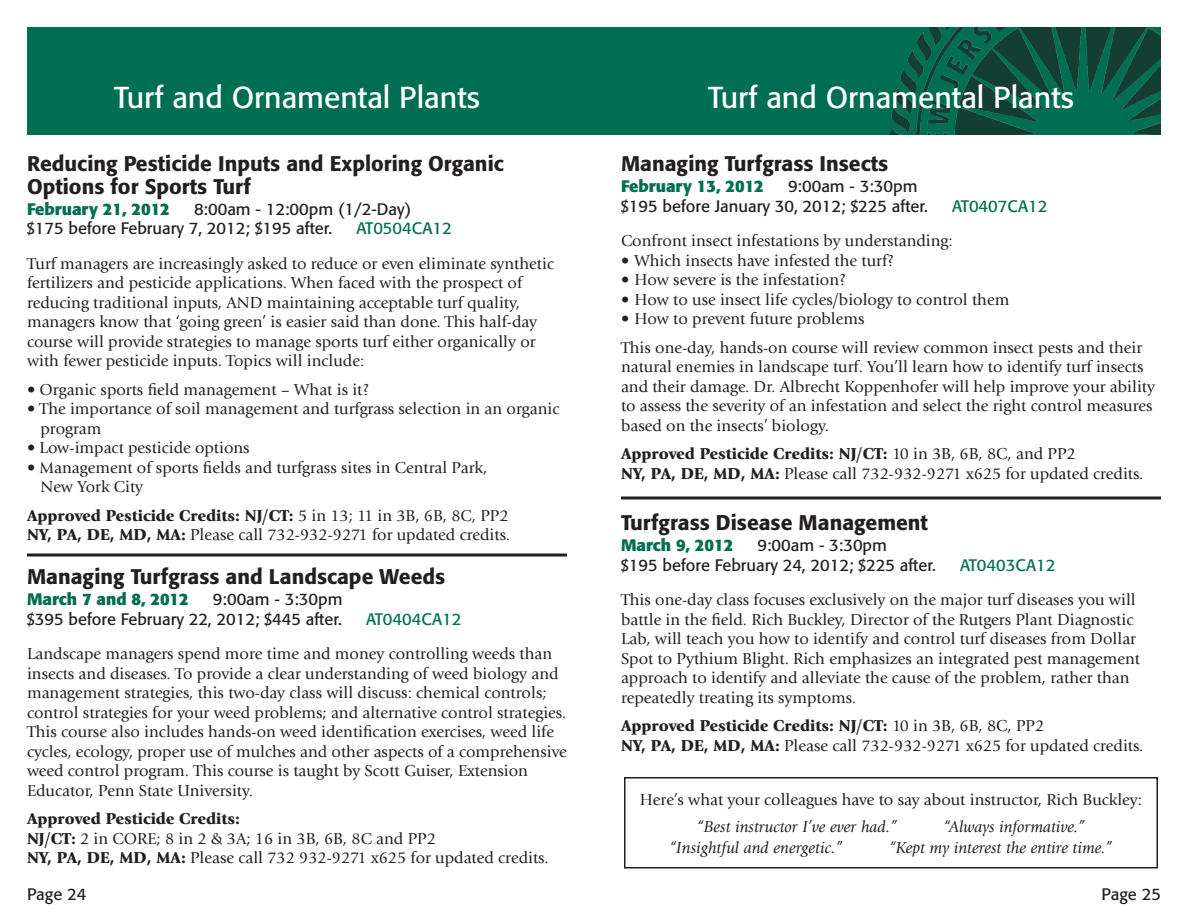
<style>
.page{position:relative;width:1188px;height:918px;background:#fff}
.page>*{position:absolute;margin:0;border:0;box-sizing:border-box;transform-origin:0 0}
.t1{font:30px "Formata BQ";color:#fff}
.t2{font:500 21px/22.5px "Formata BQ";color:#231f20}
.t3{font:16.5px/19.5px "Giovanni";color:#231f20}
.t4{font:16.5px/19.5px "Formata BQ";color:#231f20}
.t5{font:italic 16.5px "Giovanni";color:#231f20}
.t6{font:700 16.5px "Formata BQ";color:#006e51}
.t7{font:16.5px "Formata BQ";color:#006e51}
.s1{font-weight:900}
</style>
<div class="page">
<div style="left:27px;top:27px;width:1134px;height:108px;background:#006e51"></div>
<img style="left:890px;top:27px;width:270px;height:108px">
<hr style="left:27px;top:554px;width:540px;height:2px;background:#231f20">
<svg style="left:621px;top:496px;width:540px;height:4px;background:#595657"></svg>
<div style="left:624px;top:777px;width:534px;height:91px;border:2px solid #231f20"></div>
<h1 class="t1" style="left:114px;top:79px;width:367px">Turf and Ornamental Plants</h1>
<h1 class="t1" style="left:708px;top:79px;width:367px">Turf and Ornamental Plants</h1>
<p class="t2" style="left:27px;top:152px;width:478px">Reducing Pesticide Inputs and Exploring Organic<br>Options for Sports Turf</p>
<p class="t6" style="left:27px;top:198px;width:144px">February 21, 2012</p>
<p class="t4" style="left:27px;top:199px;width:386px;text-indent:167px">8:00am - 12:00pm (1/2-Day) $175 before February 7, 2012; $195 after.</p>
<p class="t7" style="left:356px;top:218px;width:97px">AT0504CA12</p>
<p class="t3" style="left:27px;top:254px;width:529px">Turf managers are increasingly asked to reduce or even eliminate synthetic fertilizers and pesticide applications. When faced with the prospect of reducing traditional inputs, AND maintaining acceptable turf quality, managers know that ‘going green’ is easier said than done. This half-day course will provide strategies to manage sports turf either organically or with fewer pesticide inputs. Topics will include:</p>
<p class="t3" style="left:27px;top:380px;width:344px">• Organic sports field management – What is it?</p>
<p class="t3" style="left:40px;top:399px;width:521px;text-indent:-13px">• The importance of soil management and turfgrass selection in an organic program</p>
<p class="t3" style="left:27px;top:438px;width:224px">• Low-impact pesticide options</p>
<p class="t3" style="left:40px;top:458px;width:448px;text-indent:-13px">• Management of sports fields and turfgrass sites in Central Park,<br>New York City</p>
<p class="t3" style="left:27px;top:506px;width:485px"><span class="s1">Approved Pesticide Credits: NJ/CT:</span> 5 in 13; 11 in 3B, 6B, 8C, PP2<br><span class="s1">NY, PA, DE, MD, MA:</span> Please call 732-932-9271 for updated credits.</p>
<p class="t2" style="left:27px;top:565px;width:420px">Managing Turfgrass and Landscape Weeds</p>
<p class="t6" style="left:27px;top:589px;width:163px">March 7 and 8, 2012</p>
<p class="t4" style="left:27px;top:590px;width:317px;text-align:right">9:00am - 3:30pm<br>$395 before February 22, 2012; $445 after.</p>
<p class="t7" style="left:366px;top:609px;width:97px">AT0404CA12</p>
<p class="t3" style="left:27px;top:644px;width:541px">Landscape managers spend more time and money controlling weeds than insects and diseases. To provide a clear understanding of weed biology and management strategies, this two-day class will discuss: chemical controls; control strategies for your weed problems; and alternative control strategies.<br>This course also includes hands-on weed identification exercises, weed life cycles, ecology, proper use of mulches and other aspects of a comprehensive weed control program. This course is taught by Scott Guiser, Extension Educator, Penn State University.</p>
<p class="t3" style="left:27px;top:809px;width:523px"><span class="s1">Approved Pesticide Credits:<br>NJ/CT:</span> 2 in CORE; 8 in 2 &amp; 3A; 16 in 3B, 6B, 8C and PP2<br><span class="s1">NY, PA, DE, MD, MA:</span> Please call 732 932-9271 x625 for updated credits.</p>
<p class="t2" style="left:621px;top:152px;width:269px">Managing Turfgrass Insects</p>
<p class="t6" style="left:621px;top:176px;width:144px">February 13, 2012</p>
<p class="t4" style="left:621px;top:176px;width:309px;text-indent:167px">9:00am - 3:30pm $195 before January 30, 2012; $225 after.</p>
<p class="t7" style="left:952px;top:196px;width:97px">AT0407CA12</p>
<p class="t3" style="left:621px;top:231px;width:333px">Confront insect infestations by understanding:</p>
<p class="t3" style="left:621px;top:251px;width:274px">• Which insects have infested the turf?</p>
<p class="t3" style="left:621px;top:270px;width:226px">• How severe is the infestation?</p>
<p class="t3" style="left:621px;top:290px;width:390px">• How to use insect life cycles/biology to control them</p>
<p class="t3" style="left:621px;top:305px;width:523px;line-height:28.5px">• How to prevent future problems<br>This one-day, hands-on course will review common insect pests and their</p>
<p class="t3" style="left:621px;top:357px;width:536px">natural enemies in landscape turf. You’ll learn how to identify turf insects and their damage. Dr. Albrecht Koppenhofer will help improve your ability to assess the severity of an infestation and select the right control measures based on the insects’ biology.</p>
<p class="t3" style="left:621px;top:444px;width:524px"><span class="s1">Approved Pesticide Credits: NJ/CT:</span> 10 in 3B, 6B, 8C, and PP2<br><span class="s1">NY, PA, DE, MD, MA:</span> Please call 732-932-9271 x625 for updated credits.</p>
<p class="t2" style="left:621px;top:511px;width:309px">Turfgrass Disease Management</p>
<p class="t6" style="left:621px;top:535px;width:114px">March 9, 2012</p>
<p class="t4" style="left:621px;top:536px;width:317px;text-indent:136px">9:00am - 3:30pm<br>$195 before February 24, 2012; $225 after.</p>
<p class="t7" style="left:960px;top:555px;width:97px">AT0403CA12</p>
<p class="t3" style="left:621px;top:590px;width:521px">This one-day class focuses exclusively on the major turf diseases you will battle in the field. Rich Buckley, Director of the Rutgers Plant Diagnostic Lab, will teach you how to identify and control turf diseases from Dollar Spot to Pythium Blight. Rich emphasizes an integrated pest management approach to identify and alleviate the cause of the problem, rather than repeatedly treating its symptoms.</p>
<p class="t3" style="left:621px;top:716px;width:524px"><span class="s1">Approved Pesticide Credits: NJ/CT:</span> 10 in 3B, 6B, 8C, PP2<br><span class="s1">NY, PA, DE, MD, MA:</span> Please call 732-932-9271 x625 for updated credits.</p>
<p class="t3" style="left:640px;top:790px;width:504px">Here’s what your colleagues have to say about instructor, Rich Buckley:</p>
<p class="t5" style="left:697px;top:817px;width:202px">“Best instructor I’ve ever had.”</p>
<p class="t5" style="left:943px;top:817px;width:144px">“Always informative.”</p>
<p class="t5" style="left:669px;top:838px;width:175px">“Insightful and energetic.”</p>
<p class="t5" style="left:889px;top:838px;width:225px">“Kept my interest the entire time.”</p>
<p class="t4" style="left:27px;top:885px;width:61px">Page 24</p>
<p class="t4" style="left:1102px;top:885px;width:61px">Page 25</p>
</div>
